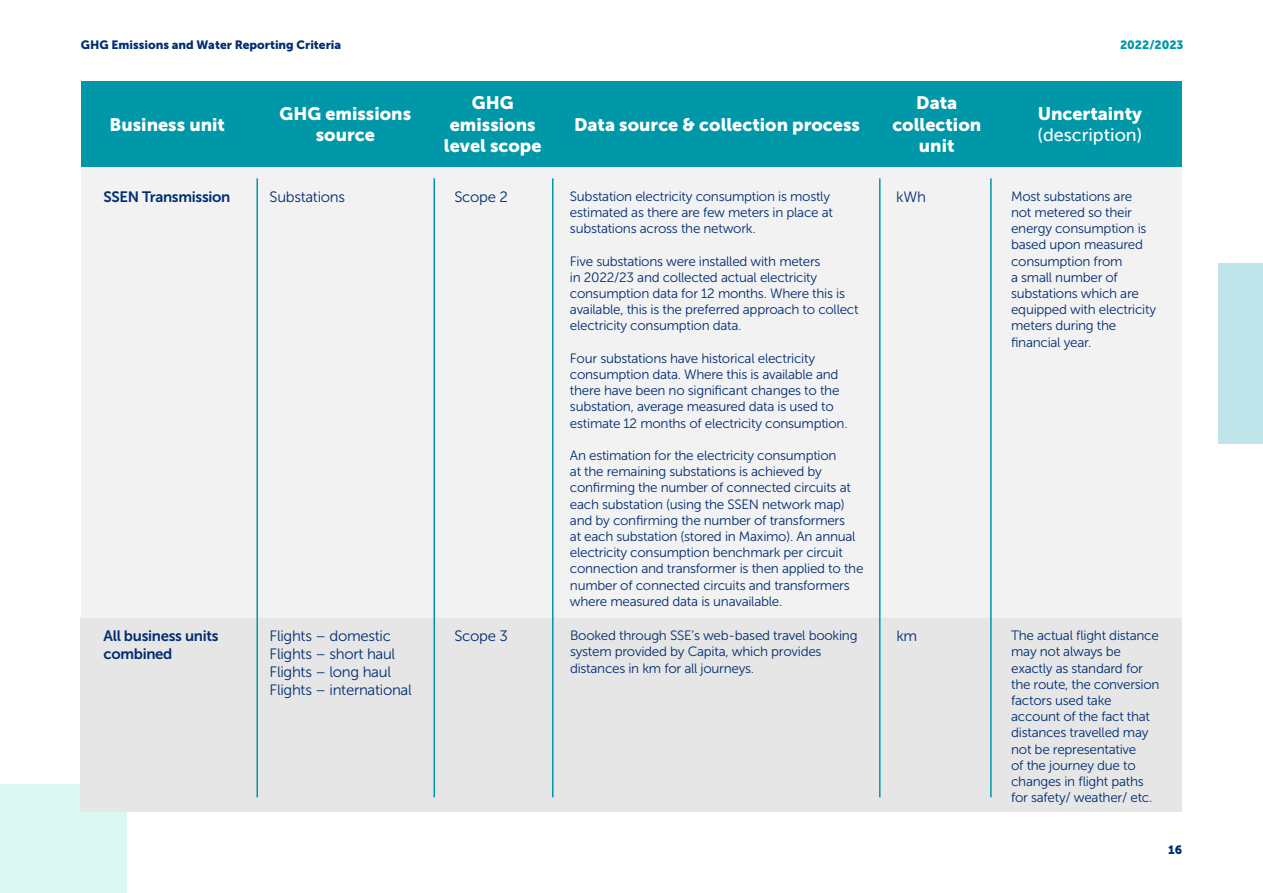
<style>
.page{position:relative;width:1263px;height:893px;background:#fff}
.page>*{position:absolute;margin:0;border:0;box-sizing:border-box;transform-origin:0 0}
.t1{font:18px "Museo Sans 900";color:#fff}
.t2{font:18px "Museo Sans 500";color:#fff}
.Intro_para{font:15px "Museo Sans 300";letter-spacing:-.02em;color:#002d72}
.Intro_para-2{font:15px/18px "Museo Sans 700";letter-spacing:-.02em;color:#002d72}
.Intro_para-3{font:13.5px/16.2px "Museo Sans 300";letter-spacing:-.02em;color:#002d72}
.t3{font:12px "Museo Sans 900";color:#002d72}
.t4{font:12px "Museo Sans 900";color:#0097a9}
</style>
<div class="page">
<div style="left:0;top:784px;width:126px;height:109px;background:#dcf6f2"></div>
<div style="left:1218px;top:263px;width:45px;height:180px;background:#bfe5ea"></div>
<div style="left:81px;top:81px;width:1101px;height:731px;background:#f2f2f2"></div>
<div style="left:81px;top:619px;width:1101px;height:193px;background:#e6e6e6"></div>
<div style="left:81px;top:81px;width:1101px;height:86px;background:#0097a9"></div>
<hr style="left:256px;top:178px;width:2px;height:619px;background:#0097a9">
<hr style="left:433px;top:178px;width:2px;height:619px;background:#0097a9">
<hr style="left:552px;top:178px;width:1px;height:619px;background:#0097a9">
<hr style="left:879px;top:178px;width:1px;height:619px;background:#0097a9">
<hr style="left:990px;top:178px;width:2px;height:619px;background:#0097a9">
<p class="t3" style="left:81px;top:38px;width:262px">GHG Emissions and Water Reporting Criteria</p>
<p class="t4" style="left:1120px;top:38px;width:65px">2022/2023</p>
<p class="t1" style="left:472px;top:92px;width:43px">GHG</p>
<p class="t1" style="left:450px;top:114px;width:87px">emissions</p>
<p class="t1" style="left:444px;top:136px;width:99px">level scope</p>
<p class="t1" style="left:279px;top:103px;width:133px">GHG emissions</p>
<p class="t1" style="left:316px;top:125px;width:61px">source</p>
<p class="t1" style="left:110px;top:114px;width:117px">Business unit</p>
<p class="t1" style="left:574px;top:114px;width:287px">Data source &amp; collection process</p>
<p class="t1" style="left:916px;top:92px;width:43px">Data</p>
<p class="t1" style="left:892px;top:114px;width:90px">collection</p>
<p class="t1" style="left:919px;top:136px;width:37px">unit</p>
<p class="Intro_para-2" style="left:103px;top:188px;width:129px">SSEN Transmission</p>
<p class="Intro_para-3" style="left:570px;top:188px;width:264px">Substation electricity consumption is mostly estimated as there are few meters in place at substations across the network.</p>
<p class="Intro_para-3" style="left:570px;top:253px;width:290px">Five substations were installed with meters<br>in 2022/23 and collected actual electricity consumption data for 12 months. Where this is available, this is the preferred approach to collect electricity consumption data.</p>
<p class="Intro_para-3" style="left:570px;top:350px;width:279px">Four substations have historical electricity consumption data. Where this is available and there have been no significant changes to the substation, average measured data is used to estimate 12 months of electricity consumption.</p>
<p class="Intro_para-3" style="left:570px;top:447px;width:295px">An estimation for the electricity consumption<br>at the remaining substations is achieved by confirming the number of connected circuits at each substation (using the SSEN network map) and by confirming the number of transformers<br>at each substation (stored in Maximo). An annual electricity consumption benchmark per circuit connection and transformer is then applied to the number of connected circuits and transformers where measured data is unavailable.</p>
<p class="Intro_para" style="left:270px;top:189px;width:77px">Substations</p>
<p class="Intro_para" style="left:454px;top:189px;width:55px">Scope 2</p>
<p class="Intro_para" style="left:896px;top:189px;width:31px">kWh</p>
<p class="t1" style="left:1038px;top:103px;width:106px">Uncertainty</p>
<p class="t2" style="left:1037px;top:125px;width:106px">(description)</p>
<p class="Intro_para-3" style="left:1011px;top:188px;width:147px">Most substations are<br>not metered so their energy consumption is based upon measured consumption from<br>a small number of substations which are equipped with electricity meters during the financial year.</p>
<p class="Intro_para-2" style="left:103px;top:627px;width:117px">All business units combined</p>
<p class="Intro_para-3" style="left:570px;top:628px;width:289px">Booked through SSE’s web-based travel booking system provided by Capita, which provides distances in km for all journeys.</p>
<p class="Intro_para-3" style="left:1011px;top:628px;width:150px">The actual flight distance may not always be exactly as standard for the route, the conversion factors used take account of the fact that distances travelled may not be representative<br>of the journey due to changes in flight paths for safety/ weather/ etc.</p>
<p class="Intro_para" style="left:454px;top:628px;width:55px">Scope 3</p>
<p class="Intro_para" style="left:896px;top:628px;width:22px">km</p>
<p class="Intro_para" style="left:270px;top:628px;width:123px">Flights – domestic</p>
<p class="Intro_para" style="left:270px;top:646px;width:127px">Flights – short haul</p>
<p class="Intro_para" style="left:270px;top:664px;width:123px">Flights – long haul</p>
<p class="Intro_para" style="left:270px;top:682px;width:144px">Flights – international</p>
<p class="t3" style="left:1168px;top:843px;width:16px">16</p>
</div>
